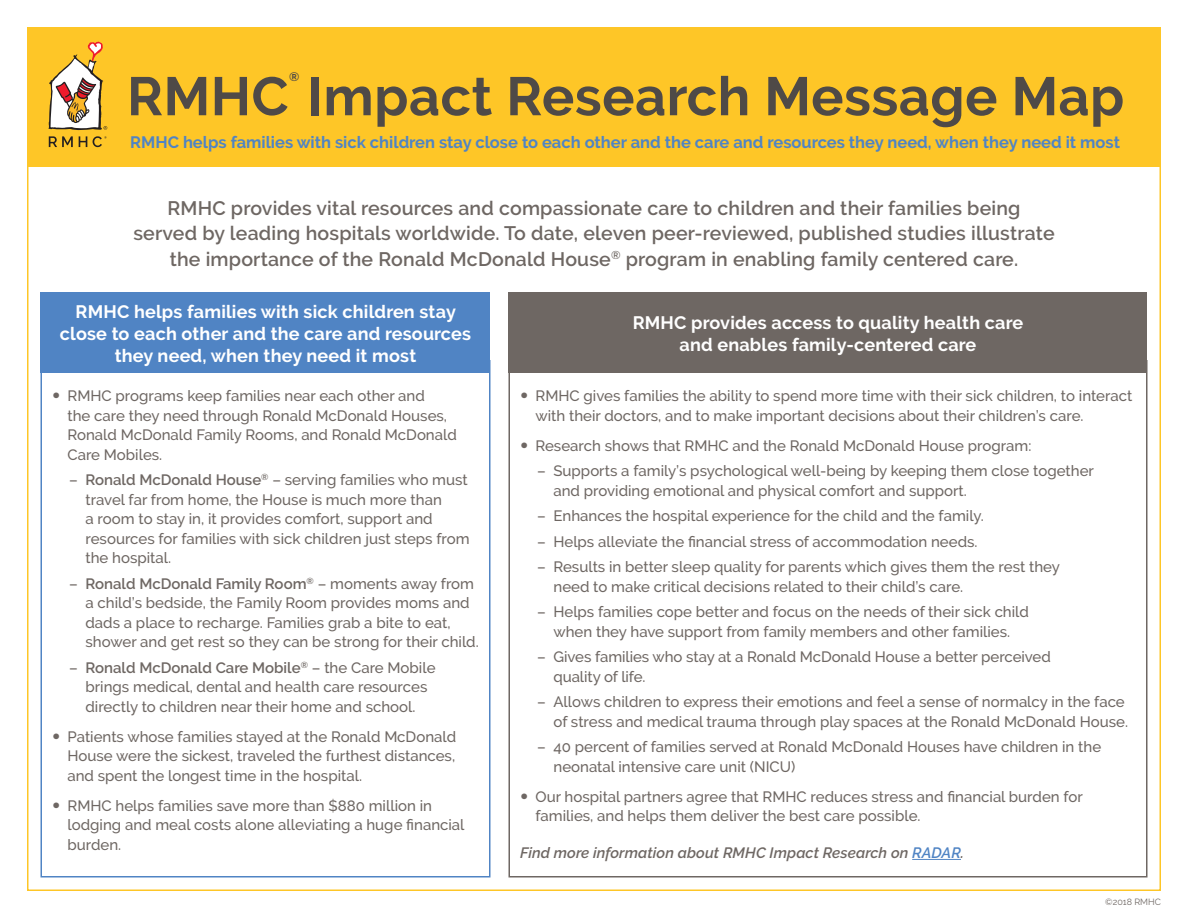
<style>
.page{position:relative;width:1188px;height:918px;background:#fff}
.page>*{position:absolute;margin:0;border:0;box-sizing:border-box;transform-origin:0 0}
.t1{font:700 54px "Raleway";letter-spacing:.01em;color:#4f4a47}
.t2{font:600 19.5px/25.5px "Raleway";letter-spacing:.01em;color:#6e6763;text-align:center}
.t3{font:700 18px/21.6px "Raleway";letter-spacing:.01em;color:#fff;text-align:center}
.t4{font:700 16.5px "Raleway";color:#5084c4}
.t5{font:500 15px/19.5px "Raleway";color:#6e6763}
.t6{font:italic 600 15px "Raleway";letter-spacing:.005em;color:#6e6763}
.t7{font:700 12.3px "Raleway";color:#4f4a47}
.t8{font:9px "Raleway";color:#6e6763}
.s1{font-family:"Futura";font-weight:700}
.s2{font-weight:600}
.s3{color:#5084c4}
</style>
<div class="page">
<div style="left:27px;top:27px;width:1134px;height:139px;background:#fec627"></div>
<div style="left:508px;top:360px;width:640px;height:518px;background:#fff;border:2px solid #6e6763"></div>
<div style="left:40px;top:360px;width:450px;height:518px;background:#fff;border:2px solid #5084c4"></div>
<div style="left:40px;top:292px;width:450px;height:82px;background:#5084c4"></div>
<div style="left:508px;top:292px;width:640px;height:82px;background:#6e6763"></div>
<svg style="left:49px;top:42px;width:58px;height:105px"></svg>
<hr style="left:912px;top:859px;width:49px;height:1px;background:#5084c4">
<p class="t7" style="left:289px;top:70px;width:12px">®</p>
<p class="t1" style="left:127px;top:65px;width:999px">RMHC Impact Research Message Map</p>
<p class="t4" style="left:130px;top:133px;width:991px">RMHC helps families with sick children stay close to each other and the care and resources they need, when they need it most</p>
<p class="t2" style="left:133px;top:195px;width:923px">RMHC provides vital resources and compassionate care to children and their families being served by leading hospitals worldwide. To date, eleven peer-reviewed, published studies illustrate the importance of the Ronald McDonald House<sup>®</sup> program in enabling family centered care.</p>
<p class="t3" style="left:60px;top:301px;width:413px">RMHC helps families with sick children stay close to each other and the care and resources they need, when they need it most</p>
<p class="t3" style="left:633px;top:312px;width:392px">RMHC provides access to quality health care and enables family-centered care</p>
<p class="t5" style="left:68px;top:386px;width:391px;text-indent:-16px"><span class="s1">•</span> RMHC programs keep families near each other and<br>the care they need through Ronald McDonald Houses, Ronald McDonald Family Rooms, and Ronald McDonald Care Mobiles.</p>
<p class="t5" style="left:86px;top:470px;width:386px;text-indent:-16px">– <span class="s2">Ronald McDonald House</span><sup>®</sup> – serving families who must travel far from home, the House is much more than<br>a room to stay in, it provides comfort, support and resources for families with sick children just steps from the hospital.</p>
<p class="t5" style="left:86px;top:574px;width:395px;text-indent:-16px">– <span class="s2">Ronald McDonald Family Room</span><sup>®</sup> – moments away from a child’s bedside, the Family Room provides moms and dads a place to recharge. Families grab a bite to eat, shower and get rest so they can be strong for their child.</p>
<p class="t5" style="left:69px;top:658px;width:368px;text-align:center">– <span class="s2">Ronald McDonald Care Mobile</span><sup>®</sup> – the Care Mobile brings medical, dental and health care resources directly to children near their home and school.</p>
<p class="t5" style="left:68px;top:727px;width:390px;text-align:justify;text-indent:-16px"><span class="s1">•</span> Patients whose families stayed at the Ronald McDonald House were the sickest, traveled the furthest distances, and spent the longest time in the hospital.</p>
<p class="t5" style="left:68px;top:796px;width:399px;text-indent:-16px"><span class="s1">•</span> RMHC helps families save more than $880 million in lodging and meal costs alone alleviating a huge financial burden.</p>
<p class="t5" style="left:536px;top:386px;width:599px;text-indent:-16px"><span class="s1">•</span> RMHC gives families the ability to spend more time with their sick children, to interact with their doctors, and to make important decisions about their children’s care.</p>
<p class="t5" style="left:519px;top:436px;width:514px"><span class="s1">•</span> Research shows that RMHC and the Ronald McDonald House program:</p>
<p class="t5" style="left:554px;top:461px;width:542px;text-indent:-16px">– Supports a family’s psychological well-being by keeping them close together and providing emotional and physical comfort and support.</p>
<p class="t5" style="left:537px;top:506px;width:448px">– Enhances the hospital experience for the child and the family.</p>
<p class="t5" style="left:537px;top:532px;width:442px">– Helps alleviate the financial stress of accommodation needs.</p>
<p class="t5" style="left:554px;top:557px;width:508px;text-indent:-16px">– Results in better sleep quality for parents which gives them the rest they need to make critical decisions related to their child’s care.</p>
<p class="t5" style="left:537px;top:602px;width:494px;text-align:center">– Helps families cope better and focus on the needs of their sick child when they have support from family members and other families.</p>
<p class="t5" style="left:537px;top:647px;width:380px">– Gives families who stay ata Ronald McDonald Housea</p>
<p class="t5" style="left:936px;top:647px;width:111px">better perceived</p>
<p class="t5" style="left:554px;top:667px;width:94px">quality of life.</p>
<p class="t5" style="left:537px;top:692px;width:593px;text-align:right">– Allows children to express their emotions and feel a sense of normalcy in the face of stress and medical trauma through play spaces at the Ronald McDonald House.</p>
<p class="t5" style="left:554px;top:737px;width:549px;text-indent:-16px">– 40 percent of families served at Ronald McDonald Houses have children in the neonatal intensive care unit (NICU)</p>
<p class="t5" style="left:536px;top:787px;width:549px;text-indent:-16px"><span class="s1">•</span> Our hospital partners agree that RMHC reduces stress and financial burden for families, and helps them deliver the best care possible.</p>
<p class="t6" style="left:520px;top:844px;width:445px">Find more information about RMHC Impact Research on <span class="s3">RADAR</span>.</p>
<p class="t8" style="left:1105px;top:896px;width:57px">©2018 RMHC</p>
</div>
